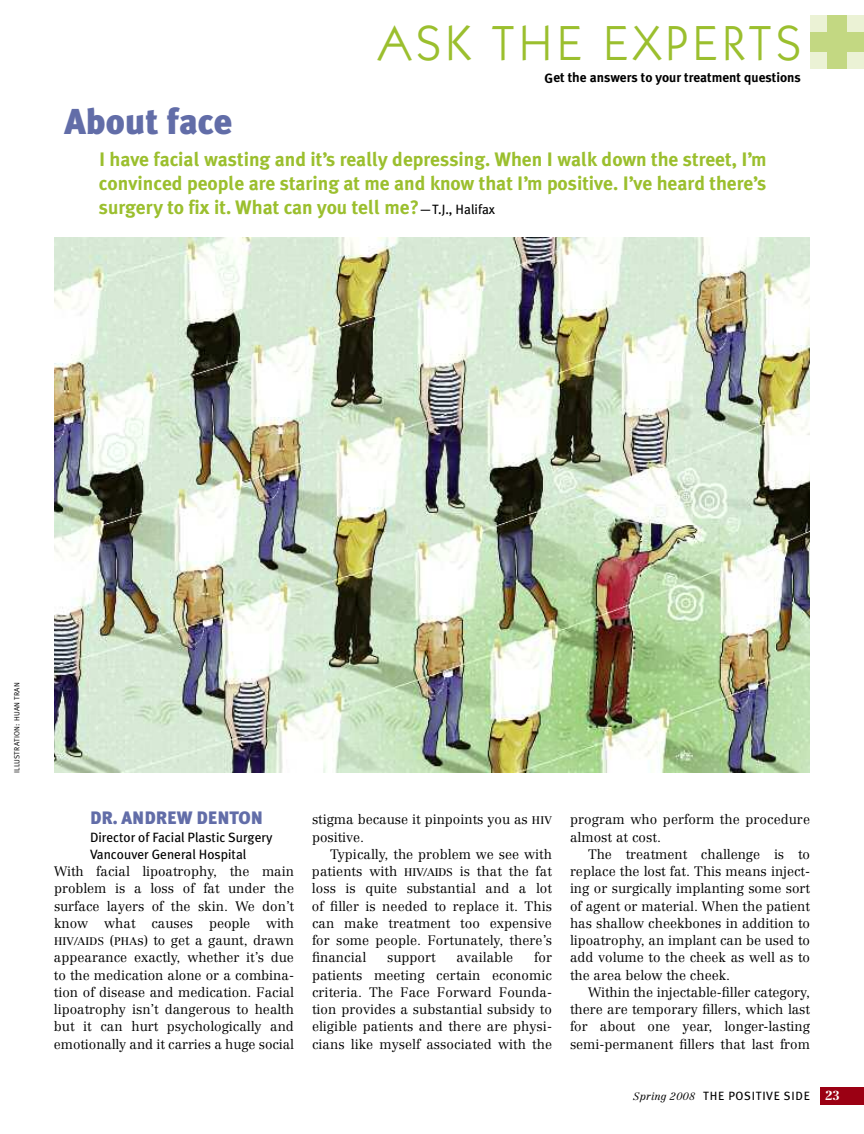
<style>
.page{position:relative;width:864px;height:1134px;background:#fff}
.page>*{position:absolute;margin:0;border:0;box-sizing:border-box;transform-origin:0 0}
.t1{font:49.5px "Itc Kabel";letter-spacing:.1em;color:#9bbf2e}
.t2{font:900 36px "Meta Plus";color:#626da8}
.t3{font:700 19.5px/24px "Meta Plus";color:#9bbf2e;text-align:justify}
.t4{font:900 18px "Meta Plus";color:#626da8}
.t5{font:300 13.5px/17.2px "Centennial";color:#000;text-align:justify}
.t6{font:13.5px/17.2px "Meta Plus";color:#000}
.t7{font:700 13.5px "Meta Plus";color:#000}
.t8{font:12px "Meta Plus";letter-spacing:.05em;color:#000}
.t9{font:7.5px "Meta Plus Normal";letter-spacing:.025em;color:#000}
.s1{font-weight:400;font-size:13.5px;color:#000}
.s2{font-weight:400;font-size:10.8px}
.s3{font-family:"Centennial Light Italic Os F";font-size:10.5px}
.s4{font-family:"Centennial";font-weight:300;font-style:italic;font-size:10.5px}
.s5{font-family:"Centennial";font-weight:700;font-size:12.9px;color:#fff}
</style>
<div class="page">
<div style="left:820px;top:1087px;width:44px;height:18px;background:#9b0013"></div>
<img style="left:54px;top:238px;width:756px;height:534px">
<div style="left:810px;top:15px;width:54px;height:54px;background:#c3d882"></div>
<div style="left:810px;top:15px;width:16px;height:17px;background:#ebf2d5"></div>
<div style="left:848px;top:15px;width:16px;height:17px;background:#ebf2d5"></div>
<div style="left:810px;top:52px;width:16px;height:17px;background:#ebf2d5"></div>
<div style="left:847px;top:52px;width:17px;height:17px;background:#ebf2d5"></div>
<h1 class="t1" style="left:378px;top:25px;width:424px">ASK THE EXPERTS</h1>
<p class="t7" style="left:545px;top:70px;width:258px">Get the answers to your treatment questions</p>
<h2 class="t2" style="left:64px;top:101px;width:169px">About face</h2>
<h3 class="t3" style="left:99px;top:147px;width:669px">I have facial wasting and it’s really depressing. When I walk down the street, I’m convinced people are staring at me and know that I’m positive. I’ve heard there’s surgery to fix it. What can you tell me?<span class="s1">—T.J., Halifax</span></h3>
<p class="t9" style="left:12px;top:773px;width:92px;rotate:-90deg">ILLUSTRATION: HUAN TRAN</p>
<h3 class="t4" style="left:90px;top:808px;width:175px">DR. ANDREW DENTON</h3>
<p class="t6" style="left:90px;top:828px;width:184px">Director of Facial Plastic Surgery<br>Vancouver General Hospital</p>
<p class="t5" style="left:54px;top:864px;width:242px">With facial lipoatrophy, the main problem is a loss of fat under the surface layers of the skin. We don’t know what causes people with <span class="s2">HIV/AIDS</span> (<span class="s2">PHA</span>s) to get a gaunt, drawn appearance exactly, whether it’s due to the medication alone or a combina&shy;tion of disease and medication. Facial lipoatrophy isn’t dangerous to health but it can hurt psychologically and emotionally and it carries a huge social</p>
<p class="t5" style="left:312px;top:812px;width:242px">stigma because it pinpoints you as <span class="s2">HIV </span>positive.</p>
<p class="t5" style="left:312px;top:847px;width:242px;text-indent:18px">Typically, the problem we see with patients with <span class="s2">HIV/AIDS</span> is that the fat loss is quite substantial and a lot of filler is needed to replace it. This can make treatment too expensive for some people. Fortunately, there’s financial</p>
<p class="t5" style="left:312px;top:950px;width:242px;text-indent:222px">for patients meeting certain economic criteria. The Face Forward Founda&shy;tion provides a substantial subsidy to eligible patients and there are physi&shy;cians like myself associated with the</p>
<p class="t5" style="left:387px;top:950px;width:50px">support</p>
<p class="t5" style="left:457px;top:950px;width:58px">available</p>
<p class="t5" style="left:570px;top:812px;width:242px">program who perform the procedure almost at cost.</p>
<p class="t5" style="left:570px;top:847px;width:242px;text-indent:18px">The treatment challenge is to replace the lost fat. This means inject&shy;ing or surgically implanting some sort of agent or material. When the patient has shallow cheekbones in addition to lipoatrophy, an implant can be used to add volume to the cheek as well as to the area below the cheek.</p>
<p class="t5" style="left:570px;top:985px;width:242px;text-indent:18px">Within the injectable-filler category, there are temporary fillers, which last for about one year, longer-lasting semi-permanent fillers that last from</p>
<p class="t8" style="left:633px;top:1089px;width:208px"><span class="s3">Spring</span> <span class="s4">2008</span> THE POSITIVE SIDE <span class="s5">23</span></p>
</div>
